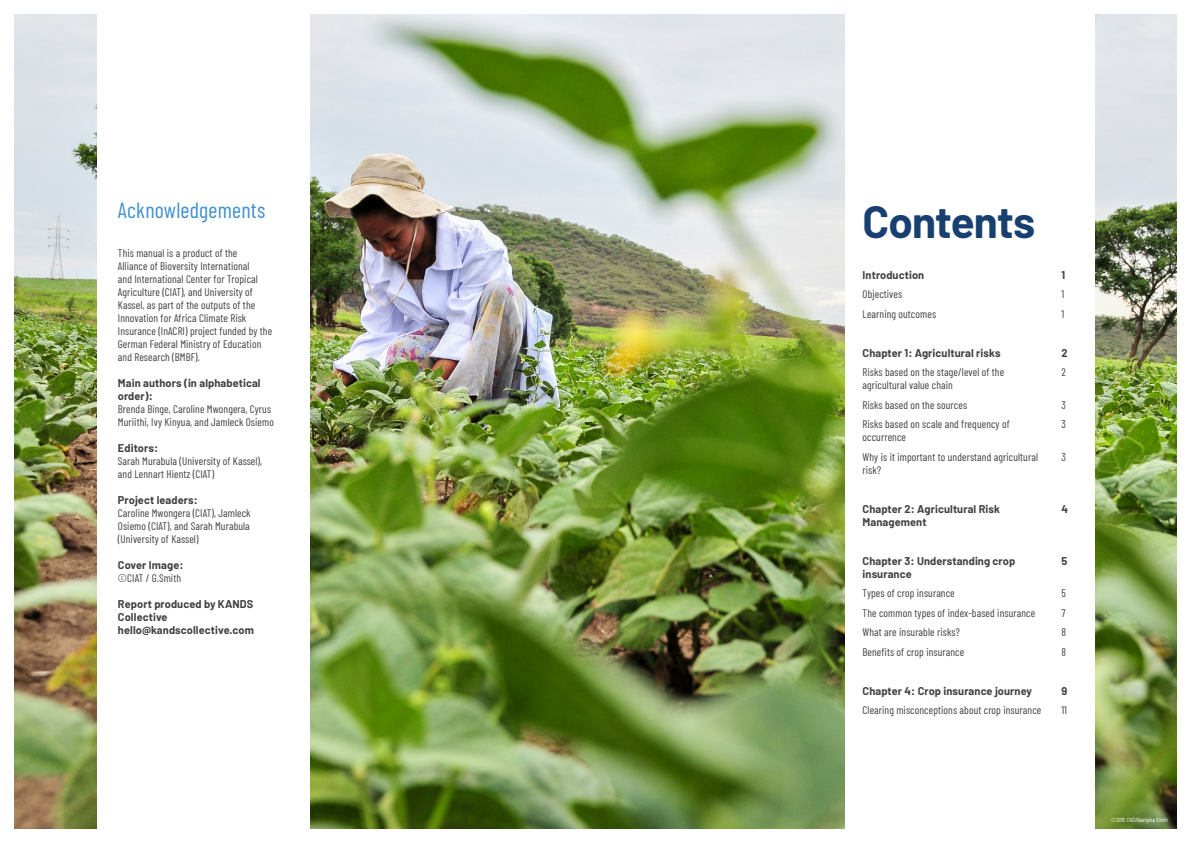
<style>
.page{position:relative;width:1191px;height:842px;background:#fff}
.page>*{position:absolute;margin:0;border:0;box-sizing:border-box;transform-origin:0 0}
.t1{font:700 44px "Barlow";letter-spacing:-.02em;color:#173f6f}
.t2{font:22px "Barlow Condensed";letter-spacing:.01em;color:#3f91cf}
.t3{font:11px/13px "Barlow Condensed";letter-spacing:.01em;color:#414042}
.t4{font:700 11px/13px "Barlow";letter-spacing:.01em;color:#414042}
.t5{font:6px "Barlow Condensed";color:#fff}
</style>
<div class="page">
<img style="left:14px;top:14px;width:1162px;height:814px">
<div style="left:845px;top:9px;width:249px;height:828px;background:#fff"></div>
<div style="left:97px;top:0;width:213px;height:842px;background:#fff"></div>
<h2 class="t2" style="left:118px;top:194px;width:149px">Acknowledgements</h2>
<p class="t3" style="left:118px;top:245px;width:156px">This manual is a product of the<br>Alliance of Bioversity International<br>and International Center for Tropical Agriculture (CIAT), and University of Kassel, as part of the outputs of the Innovation for Africa Climate Risk Insurance (InACRI) project funded by the German Federal Ministry of Education and Research (BMBF).</p>
<p class="t4" style="left:118px;top:376px;width:144px">Main authors (in alphabetical order):</p>
<p class="t3" style="left:118px;top:401px;width:157px">Brenda Binge, Caroline Mwongera, Cyrus<br>Muriithi, Ivy Kinyua, and Jamleck Osiemo</p>
<p class="t4" style="left:118px;top:441px;width:42px">Editors:</p>
<p class="t3" style="left:118px;top:453px;width:146px">Sarah Murabula (University of Kassel), and Lennart Hientz (CIAT)</p>
<p class="t4" style="left:118px;top:493px;width:81px">Project leaders:</p>
<p class="t3" style="left:118px;top:505px;width:134px;text-align:justify">Caroline Mwongera (CIAT), Jamleck Osiemo (CIAT), and Sarah Murabula (University of Kassel)</p>
<p class="t4" style="left:118px;top:558px;width:67px">Cover Image:</p>
<p class="t3" style="left:118px;top:570px;width:65px">©CIAT / G.Smith</p>
<p class="t4" style="left:118px;top:597px;width:137px">Report produced by KANDS<br>Collective hello@kandscollective.com</p>
<h1 class="t1" style="left:862px;top:195px;width:174px">Contents</h1>
<p class="t4" style="left:862px;top:268px;width:63px">Introduction</p>
<p class="t4" style="left:1061px;top:268px;width:5px">1</p>
<p class="t3" style="left:862px;top:287px;width:41px">Objectives</p>
<p class="t3" style="left:1061px;top:287px;width:4px">1</p>
<p class="t3" style="left:862px;top:306px;width:75px">Learning outcomes</p>
<p class="t3" style="left:1061px;top:306px;width:4px">1</p>
<p class="t4" style="left:862px;top:346px;width:140px">Chapter 1: Agricultural risks</p>
<p class="t4" style="left:1061px;top:346px;width:8px">2</p>
<p class="t3" style="left:862px;top:365px;width:143px">Risks based on the stage/level of the agricultural value chain</p>
<p class="t3" style="left:1061px;top:365px;width:6px">2</p>
<p class="t3" style="left:862px;top:397px;width:106px">Risks based on the sources</p>
<p class="t3" style="left:1061px;top:397px;width:6px">3</p>
<p class="t3" style="left:862px;top:417px;width:149px">Risks based on scale and frequency of occurrence</p>
<p class="t3" style="left:1061px;top:417px;width:6px">3</p>
<p class="t3" style="left:862px;top:449px;width:177px">Why is it important to understand agricultural risk?</p>
<p class="t3" style="left:1061px;top:449px;width:6px">3</p>
<p class="t4" style="left:862px;top:502px;width:139px">Chapter 2: Agricultural Risk<br>Management</p>
<p class="t4" style="left:1061px;top:502px;width:8px">4</p>
<p class="t4" style="left:862px;top:554px;width:154px">Chapter 3: Understanding crop insurance</p>
<p class="t4" style="left:1061px;top:554px;width:7px">5</p>
<p class="t3" style="left:862px;top:586px;width:94px">Types of crop insurance</p>
<p class="t3" style="left:1061px;top:586px;width:6px">5</p>
<p class="t3" style="left:862px;top:605px;width:174px">The common types of index-based insurance</p>
<p class="t3" style="left:1061px;top:605px;width:6px">7</p>
<p class="t3" style="left:862px;top:625px;width:99px">What are insurable risks?</p>
<p class="t3" style="left:1061px;top:625px;width:6px">8</p>
<p class="t3" style="left:862px;top:645px;width:103px">Benefits of crop insurance</p>
<p class="t3" style="left:1061px;top:645px;width:6px">8</p>
<p class="t4" style="left:862px;top:684px;width:171px">Chapter 4: Crop insurance journey</p>
<p class="t4" style="left:1061px;top:684px;width:7px">9</p>
<p class="t3" style="left:862px;top:703px;width:180px">Clearing misconceptions about crop insurance</p>
<p class="t3" style="left:1061px;top:703px;width:7px">11</p>
<p class="t5" style="left:1111px;top:816px;width:58px">©2015 CIAT/Georgina Smith</p>
</div>
